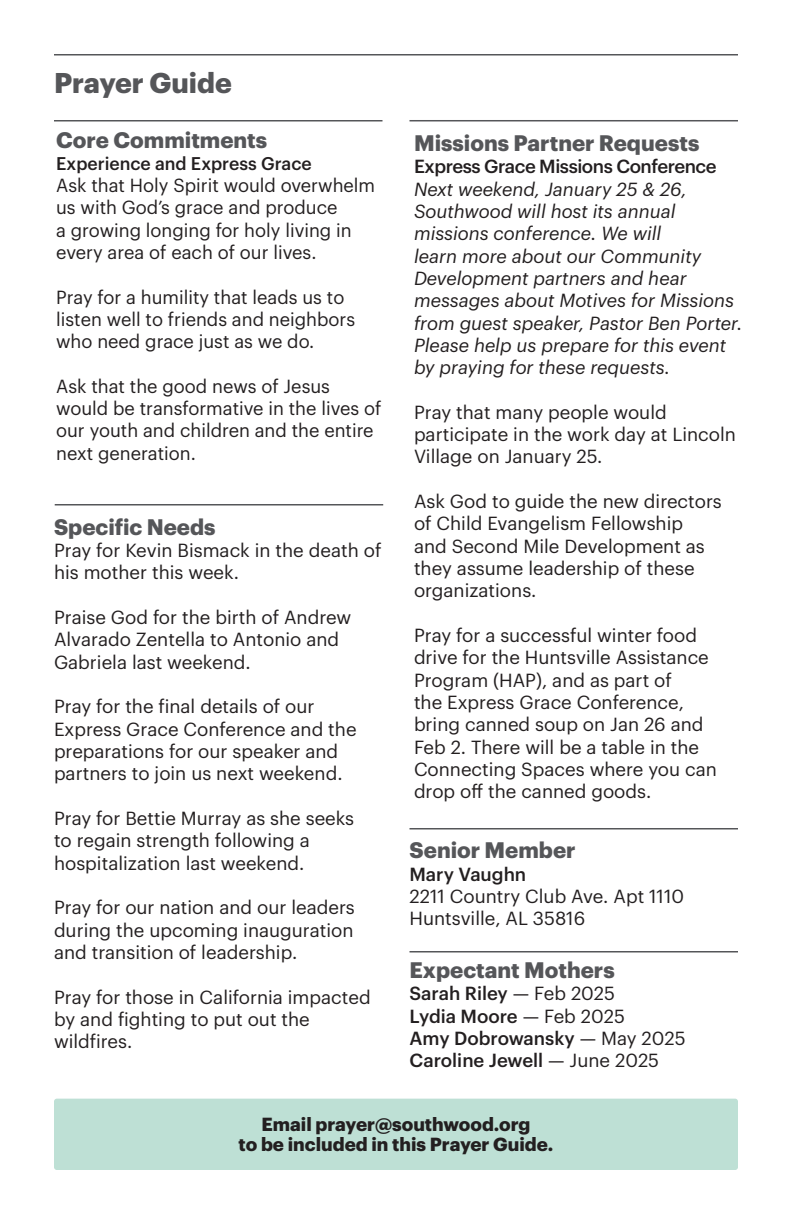
<style>
.page{position:relative;width:792px;height:1224px;background:#fff}
.page>*{position:absolute;margin:0;border:0;box-sizing:border-box;transform-origin:0 0}
.t1{font:700 28px "Graphik";color:#555659}
.t2{font:700 22px "Graphik";color:#555659}
.t3{font:18.6px/22.4px "Graphik";color:#231f20}
.t4{font:italic 18.6px/22.4px "Graphik";color:#231f20}
.t5{font:500 18.6px "Graphik";letter-spacing:-.01em;color:#231f20}
.t6{font:700 18.6px "Graphik";color:#231f20}
.t7{font:500 18px "Graphik";color:#231f20}
.s1{font-weight:400}
</style>
<div class="page">
<hr style="left:54px;top:54px;width:684px;height:2px;background:#555659">
<hr style="left:410px;top:120px;width:328px;height:1px;background:#555659">
<hr style="left:55px;top:504px;width:328px;height:2px;background:#555659">
<hr style="left:410px;top:828px;width:328px;height:2px;background:#555659">
<hr style="left:410px;top:951px;width:328px;height:1px;background:#555659">
<hr style="left:54px;top:120px;width:328px;height:2px;background:#555659">
<div style="left:54px;top:1099px;width:684px;height:71px;background:#bee0d5;border-radius:3px"></div>
<p class="t1" style="left:54px;top:61px;width:179px">Prayer Guide</p>
<p class="t2" style="left:56px;top:123px;width:213px">Core Commitments</p>
<p class="t7" style="left:56px;top:149px;width:257px">Experience and Express Grace</p>
<p class="t3" style="left:56px;top:172px;width:321px">Ask that Holy Spirit would overwhelm us with God’s grace and produce<br>a growing longing for holy living in every area of each of our lives.</p>
<p class="t3" style="left:56px;top:284px;width:300px">Pray for a humility that leads us to listen well to friends and neighbors who need grace just as we do.</p>
<p class="t3" style="left:56px;top:373px;width:327px">Ask that the good news of Jesus would be transformative in the lives of our youth and children and the entire next generation.</p>
<p class="t2" style="left:54px;top:510px;width:163px">Specific Needs</p>
<p class="t3" style="left:54px;top:538px;width:329px">Pray for Kevin Bismack in the death of his mother this week.</p>
<p class="t3" style="left:54px;top:605px;width:299px">Praise God for the birth of Andrew<br>Alvarado Zentella to Antonio and<br>Gabriela last weekend.</p>
<p class="t3" style="left:54px;top:694px;width:304px">Pray for the final details of our<br>Express Grace Conference and the preparations for our speaker and partners to join us next weekend.</p>
<p class="t3" style="left:54px;top:805px;width:302px">Pray for Bettie Murray as she seeks to regain strength following a hospitalization last weekend.</p>
<p class="t3" style="left:54px;top:895px;width:302px;text-align:justify">Pray for our nation and our leaders during the upcoming inauguration and transition of leadership.</p>
<p class="t3" style="left:54px;top:984px;width:318px">Pray for those in California impacted by and fighting to put out the wildfires.</p>
<p class="t2" style="left:414px;top:126px;width:287px">Missions Partner Requests</p>
<p class="t5" style="left:414px;top:152px;width:304px">Express Grace Missions Conference</p>
<p class="t4" style="left:414px;top:176px;width:330px">Next weekend, January 25 &amp; 26,<br>Southwood will host its annual missions conference. We will<br>learn more about our Community<br>Development partners and hear messages about Motives for Missions from guest speaker, Pastor Ben Porter.<br>Please help us prepare for this event by praying for these requests.</p>
<p class="t3" style="left:414px;top:399px;width:323px">Pray that many people would participate in the work day at Lincoln<br>Village on January 25.</p>
<p class="t3" style="left:414px;top:489px;width:309px">Ask God to guide the new directors of Child Evangelism Fellowship<br>and Second Mile Development as they assume leadership of these organizations.</p>
<p class="t3" style="left:414px;top:622px;width:304px">Pray for a successful winter food drive for the Huntsville Assistance<br>Program (HAP), and as part of<br>the Express Grace Conference, bring canned soup on Jan 26 and<br>Feb 2. There will be a table in the<br>Connecting Spaces where you can drop off the canned goods.</p>
<p class="t2" style="left:410px;top:833px;width:168px">Senior Member</p>
<p class="t5" style="left:410px;top:860px;width:118px">Mary Vaughn</p>
<p class="t3" style="left:410px;top:884px;width:276px">2211 Country Club Ave. Apt 1110</p>
<p class="t3" style="left:410px;top:906px;width:177px">Huntsville, AL 35816</p>
<p class="t2" style="left:410px;top:953px;width:207px">Expectant Mothers</p>
<p class="t5" style="left:410px;top:979px;width:207px">Sarah Riley <span class="s1">— Feb 2025</span></p>
<p class="t5" style="left:410px;top:1002px;width:217px">Lydia Moore <span class="s1">— Feb 2025</span></p>
<p class="t5" style="left:410px;top:1024px;width:278px">Amy Dobrowansky <span class="s1">— May 2025</span></p>
<p class="t5" style="left:410px;top:1046px;width:251px">Caroline Jewell <span class="s1">— June 2025</span></p>
<p class="t6" style="left:261px;top:1110px;width:271px">Email prayer@southwood.org</p>
<p class="t6" style="left:239px;top:1130px;width:316px">to be included in this Prayer Guide.</p>
</div>
